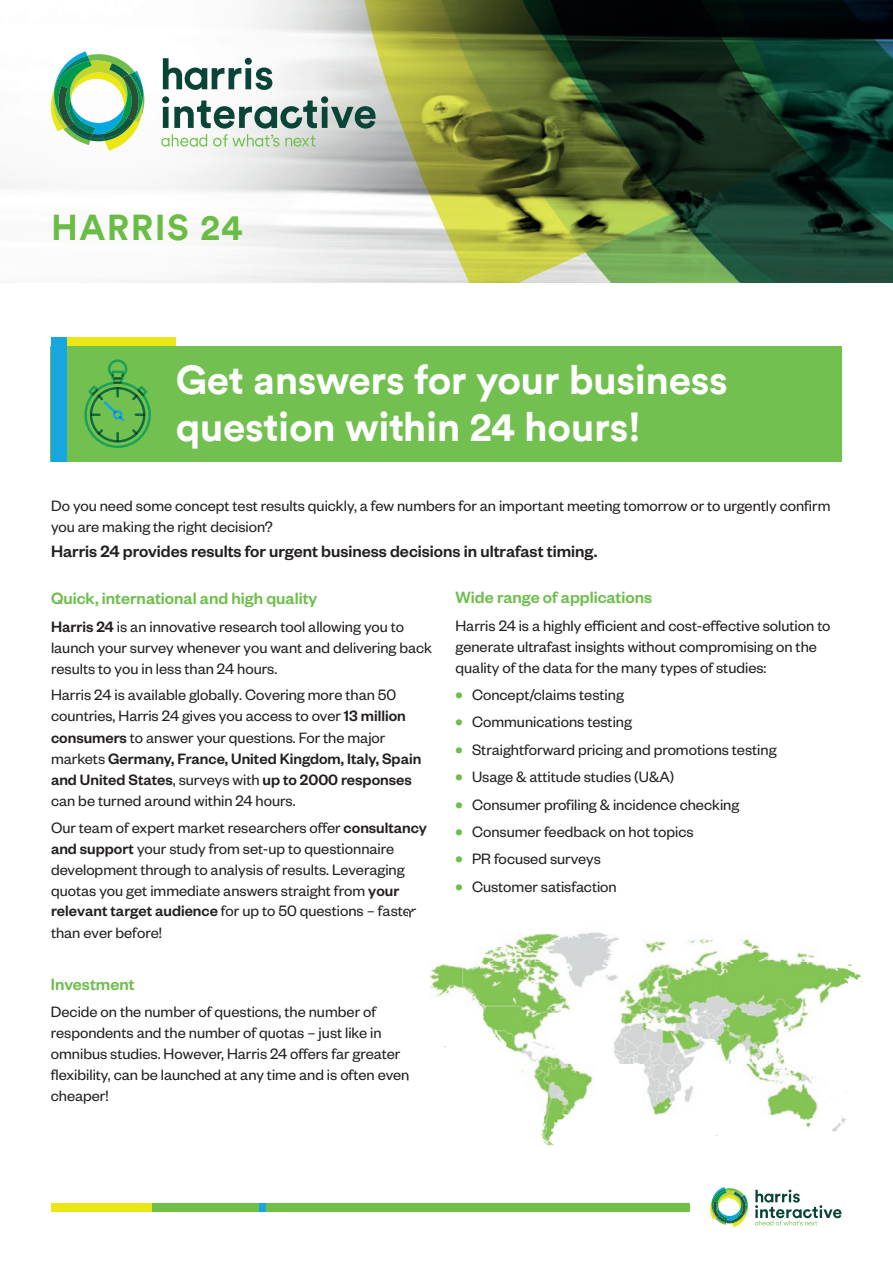
<style>
.page{position:relative;width:893px;height:1263px;background:#fff}
.page>*{position:absolute;margin:0;border:0;box-sizing:border-box;transform-origin:0 0}
.t1{font:700 40.5px/46.5px "Circular";letter-spacing:-.01em;color:#fff}
.t2{font:700 36px "Circular";letter-spacing:.04em;color:#69bd45}
.t3{font:500 18px "Founders Grotesk";color:#231f20}
.t4{font:500 18px "Founders Grotesk";color:#6dbe4b}
.t5{font:16.5px/21px "Founders Grotesk";color:#231f20}
.s1{font-weight:500}
.s2{font-weight:700;font-size:18px;color:#6dbe4b}
</style>
<div class="page">
<img style="left:0;top:0;width:893px;height:282px">
<svg style="left:50px;top:51px;width:95px;height:100px"></svg>
<svg style="left:163px;top:58px;width:109px;height:32px"></svg>
<svg style="left:161px;top:96px;width:215px;height:51px"></svg>
<div style="left:67px;top:337px;width:109px;height:11px;background:#ebe717"></div>
<div style="left:51px;top:347px;width:791px;height:115px;background:#72c050"></div>
<div style="left:51px;top:337px;width:16px;height:125px;background:#17a6df"></div>
<svg style="left:85px;top:359px;width:66px;height:89px"></svg>
<div style="left:51px;top:1203px;width:181px;height:8px;background:#ebe717"></div>
<div style="left:152px;top:1203px;width:537px;height:8px;background:#6fbf49"></div>
<div style="left:259px;top:1203px;width:7px;height:8px;background:#17a6df"></div>
<svg style="left:710px;top:1187px;width:38px;height:40px"></svg>
<svg style="left:755px;top:1189px;width:86px;height:36px"></svg>
<img style="left:430px;top:932px;width:432px;height:214px">
<svg style="left:409px;top:912px;width:3px;height:6px"></svg>
<h2 class="t2" style="left:51px;top:204px;width:193px">HARRIS 24</h2>
<h1 class="t1" style="left:176px;top:356px;width:553px">Get answers for your business question within 24 hours!</h1>
<p class="t5" style="left:51px;top:494px;width:781px">Do you need some concept test results quickly, a few numbers for an important meeting tomorrow or to urgently confirm you are making the right decision?</p>
<p class="t3" style="left:51px;top:540px;width:548px">Harris 24 provides results for urgent business decisions in ultrafast timing.</p>
<p class="t4" style="left:51px;top:587px;width:268px">Quick, international and high quality</p>
<p class="t5" style="left:51px;top:615px;width:383px"><span class="s1">Harris 24</span> is an innovative research tool allowing you to launch your survey whenever you want and delivering back results to you in less than 24 hours.</p>
<p class="t5" style="left:51px;top:683px;width:372px">Harris 24 is available globally. Covering more than 50 countries, Harris 24 gives you access to over <span class="s1">13 million consumers</span> to answer your questions. For the major markets <span class="s1">Germany, France, United Kingdom, Italy, Spain and United States</span>, surveys with <span class="s1">up to 2000 responses </span>can be turned around within 24 hours.</p>
<p class="t5" style="left:51px;top:817px;width:378px">Our team of expert market researchers offer <span class="s1">consultancy and support</span> your study from set-up to questionnaire development through to analysis of results. Leveraging quotas you get immediate answers straight from <span class="s1">your relevant target audience</span> for up to 50 questions – faster</p>
<p class="t5" style="left:51px;top:921px;width:112px">than ever before!</p>
<p class="t4" style="left:51px;top:973px;width:85px">Investment</p>
<p class="t5" style="left:51px;top:1001px;width:360px">Decide on the number of questions, the number of respondents and the number of quotas – just like in omnibus studies. However, Harris 24 offers far greater flexibility, can be launched at any time and is often even cheaper!</p>
<p class="t4" style="left:455px;top:586px;width:198px">Wide range of applications</p>
<p class="t5" style="left:455px;top:614px;width:377px">Harris 24 is a highly efficient and cost-effective solution to generate ultrafast insights without compromising on the quality of the data for the many types of studies:</p>
<p class="t5" style="left:455px;top:683px;width:170px"><span class="s2">•</span> Concept/claims testing</p>
<p class="t5" style="left:455px;top:711px;width:178px"><span class="s2">•</span> Communications testing</p>
<p class="t5" style="left:455px;top:738px;width:323px"><span class="s2">•</span> Straightforward pricing and promotions testing</p>
<p class="t5" style="left:455px;top:766px;width:220px"><span class="s2">•</span> Usage &amp; attitude studies (U&amp;A)</p>
<p class="t5" style="left:455px;top:793px;width:285px"><span class="s2">•</span> Consumer profiling &amp; incidence checking</p>
<p class="t5" style="left:455px;top:820px;width:240px"><span class="s2">•</span> Consumer feedback on hot topics</p>
<p class="t5" style="left:455px;top:848px;width:147px"><span class="s2">•</span> PR focused surveys</p>
<p class="t5" style="left:455px;top:875px;width:163px"><span class="s2">•</span> Customer satisfaction</p>
</div>
